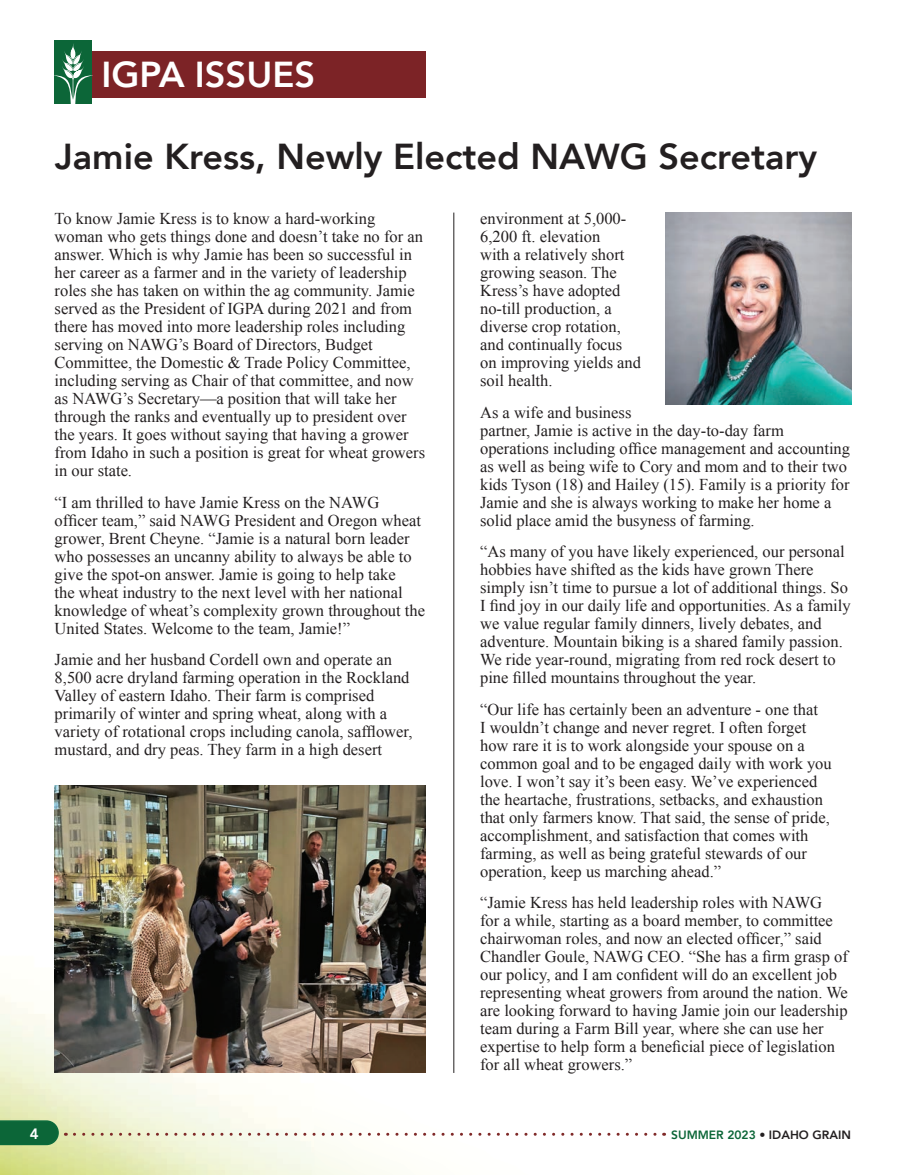
<style>
.page{position:relative;width:905px;height:1175px;background:#fff}
.page>*{position:absolute;margin:0;border:0;box-sizing:border-box;transform-origin:0 0}
.t1{font:800 36px "Avenir";color:#231f20}
.t2{font:800 36px "Avenir";color:#fff}
.t3{font:16.5px/18px "Times New Roman";color:#231f20}
.t4{font:800 15px "Avenir";color:#fff}
.t5{font:800 12px "Avenir";color:#231f20}
.s1{color:#0c6638}
</style>
<div class="page">
<img style="left:0;top:995px;width:314px;height:179px">
<img style="left:314px;top:1014px;width:157px;height:160px">
<div style="left:92px;top:51px;width:334px;height:46px;background:#7c2326"></div>
<div style="left:54px;top:41px;width:38px;height:63px;background:#0c6638"></div>
<svg style="left:54px;top:43px;width:38px;height:61px"></svg>
<svg style="left:0;top:1119px;width:66px;height:26px;background:#347f4f"></svg>
<svg style="left:74px;top:1132px;width:590px;height:3px"></svg>
<hr style="left:453px;top:212px;width:1px;height:861px;background:#231f20">
<img style="left:665px;top:212px;width:186px;height:192px">
<img style="left:54px;top:785px;width:372px;height:287px">
<h1 class="t2" style="left:102px;top:46px;width:215px">IGPA ISSUES</h1>
<h1 class="t1" style="left:55px;top:128px;width:763px">Jamie Kress, Newly Elected NAWG Secretary</h1>
<p class="t3" style="left:55px;top:209px;width:372px">To know Jamie Kress is to know a hard-working woman who gets things done and doesn’t take no for an answer. Which is why Jamie has been so successful in her career as a farmer and in the variety of leadership roles she has taken on within the ag community. Jamie served as the President of IGPA during 2021 and from there has moved into more leadership roles including serving on NAWG’s Board of Directors, Budget Committee, the Domestic &amp; Trade Policy Committee, including serving as Chair of that committee, and now as NAWG’s Secretary—a position that will take her through the ranks and eventually up to president over the years. It goes without saying that having a grower from Idaho in such a position is great for wheat growers in our state.</p>
<p class="t3" style="left:55px;top:493px;width:372px">“I am thrilled to have Jamie Kress on the NAWG officer team,” said NAWG President and Oregon wheat grower, Brent Cheyne. “Jamie is a natural born leader who possesses an uncanny ability to always be able to give the spot-on answer. Jamie is going to help take<br>the wheat industry to the next level with her national knowledge of wheat’s complexity grown throughout the United States. Welcome to the team, Jamie!”</p>
<p class="t3" style="left:55px;top:650px;width:359px">Jamie and her husband Cordell own and operate an 8,500 acre dryland farming operation in the Rockland Valley of eastern Idaho. Their farm is comprised primarily of winter and spring wheat, along with a variety of rotational crops including canola, safflower, mustard, and dry peas. They farm in a high desert</p>
<p class="t3" style="left:480px;top:209px;width:162px">environment at 5,000-<br>6,200 ft. elevation<br>with a relatively short growing season. The<br>Kress’s have adopted no-till production, a diverse crop rotation, and continually focus on improving yields and soil health.</p>
<p class="t3" style="left:480px;top:403px;width:371px">As a wife and business<br>partner, Jamie is active in the day-to-day farm operations including office management and accounting as well as being wife to Cory and mom and to their two kids Tyson (18) and Hailey (15). Family is a priority for Jamie and she is always working to make her home a solid place amid the busyness of farming.</p>
<p class="t3" style="left:480px;top:542px;width:372px">“As many of you have likely experienced, our personal hobbies have shifted as the kids have grown There simply isn’t time to pursue a lot of additional things. So I find joy in our daily life and opportunities. As a family we value regular family dinners, lively debates, and adventure. Mountain biking is a shared family passion.<br>We ride year-round, migrating from red rock desert to pine filled mountains throughout the year.</p>
<p class="t3" style="left:480px;top:700px;width:353px">“Our life has certainly been an adventure - one that<br>I wouldn’t change and never regret. I often forget how rare it is to work alongside your spouse on a common goal and to be engaged daily with work you love. I won’t say it’s been easy. We’ve experienced the heartache, frustrations, setbacks, and exhaustion that only farmers know. That said, the sense of pride, accomplishment, and satisfaction that comes with farming, as well as being grateful stewards of our operation, keep us marching ahead.”</p>
<p class="t3" style="left:480px;top:893px;width:369px">“Jamie Kress has held leadership roles with NAWG<br>for a while, starting as a board member, to committee chairwoman roles, and now an elected officer,” said Chandler Goule, NAWG CEO. “She has a firm grasp of our policy, and I am confident will do an excellent job representing wheat growers from around the nation. We are looking forward to having Jamie join our leadership team during a Farm Bill year, where she can use her expertise to help form a beneficial piece of legislation for all wheat growers.”</p>
<p class="t4" style="left:30px;top:1121px;width:10px">4</p>
<p class="t5" style="left:671px;top:1125px;width:181px"><span class="s1">SUMMER 2023</span> • IDAHO GRAIN</p>
</div>
